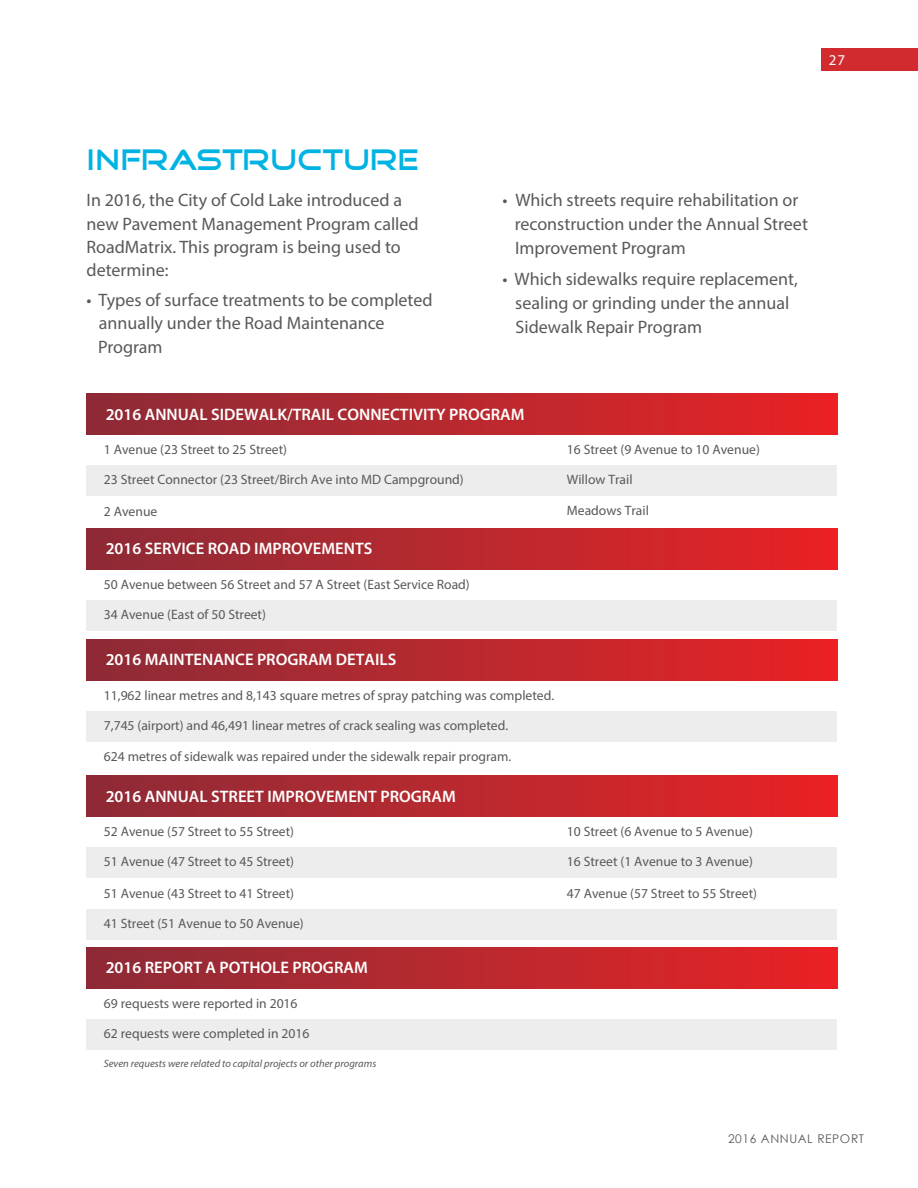
<style>
.page{position:relative;width:918px;height:1188px;background:#fff}
.page>*{position:absolute;margin:0;border:0;box-sizing:border-box;transform-origin:0 0}
.t1{font:30px "Good Times";color:#00b3e3}
.t2{font:18px/23.2px "Myriad Pro";color:#58595b}
.t3{font:600 16.65px "Myriad Pro";color:#fff}
.t4{font:15px "Myriad Pro";color:#fff}
.t5{font:13.65px/29.7px "Myriad Pro";color:#58595b}
.t6{font:12px "Century Gothic";letter-spacing:.05em;color:#58595b}
.t7{font:italic 10.65px "Myriad Pro";color:#58595b}
</style>
<div class="page">
<div style="left:821px;top:48px;width:97px;height:23px;background:#d12a2f"></div>
<div style="left:87px;top:466px;width:750px;height:30px;background:#ededee"></div>
<div style="left:87px;top:394px;width:750px;height:41px;background:linear-gradient(to right,#8b2c37,#e82325)"></div>
<div style="left:87px;top:711px;width:750px;height:30px;background:#ededee"></div>
<div style="left:87px;top:639px;width:750px;height:41px;background:linear-gradient(to right,#8b2c37,#e82325)"></div>
<div style="left:87px;top:848px;width:750px;height:30px;background:#ededee"></div>
<div style="left:87px;top:909px;width:750px;height:30px;background:#ededee"></div>
<div style="left:87px;top:776px;width:750px;height:41px;background:linear-gradient(to right,#8b2c37,#e82325)"></div>
<div style="left:87px;top:1019px;width:750px;height:31px;background:#ededee"></div>
<div style="left:87px;top:947px;width:750px;height:42px;background:linear-gradient(to right,#8b2c37,#e82325)"></div>
<div style="left:87px;top:600px;width:750px;height:30px;background:#ededee"></div>
<div style="left:87px;top:528px;width:750px;height:41px;background:linear-gradient(to right,#8b2c37,#e82325)"></div>
<p class="t4" style="left:829px;top:50px;width:18px">27</p>
<h1 class="t1" style="left:87px;top:145px;width:335px">INFRASTRUCTURE</h1>
<h2 class="t2" style="left:87px;top:188px;width:334px">In 2016, the City of Cold Lake introduced a new Pavement Management Program called RoadMatrix. This program is being used to determine:</h2>
<h2 class="t2" style="left:98px;top:288px;width:336px;text-indent:-12px">• Types of surface treatments to be completed annually under the Road Maintenance<br>Program</h2>
<h2 class="t2" style="left:515px;top:188px;width:295px;line-height:24px;text-indent:-12px">• Which streets require rehabilitation or reconstruction under the Annual Street<br>Improvement Program</h2>
<h2 class="t2" style="left:515px;top:267px;width:284px;line-height:24px;text-indent:-13px">• Which sidewalks require replacement, sealing or grinding under the annual<br>Sidewalk Repair Program</h2>
<p class="t3" style="left:106px;top:404px;width:420px">2016 ANNUAL SIDEWALK/TRAIL CONNECTIVITY PROGRAM</p>
<p class="t5" style="left:104px;top:435px;width:361px">1 Avenue (23 Street to 25 Street)<br>23 Street Connector (23 Street/Birch Ave into MD Campground)</p>
<p class="t5" style="left:104px;top:496px;width:55px">2 Avenue</p>
<p class="t3" style="left:106px;top:538px;width:268px">2016 SERVICE ROAD IMPROVEMENTS</p>
<p class="t5" style="left:104px;top:569px;width:367px">50 Avenue between 56 Street and 57 A Street (East Service Road)<br>34 Avenue (East of 50 Street)</p>
<p class="t5" style="left:567px;top:434px;width:194px">16 Street (9 Avenue to 10 Avenue)</p>
<p class="t5" style="left:567px;top:464px;width:67px">Willow Trail</p>
<p class="t5" style="left:567px;top:495px;width:83px">Meadows Trail</p>
<p class="t3" style="left:106px;top:649px;width:292px">2016 MAINTENANCE PROGRAM DETAILS</p>
<p class="t5" style="left:104px;top:680px;width:452px">11,962 linear metres and 8,143 square metres of spray patching was completed.<br>7,745 (airport) and 46,491 linear metres of crack sealing was completed.</p>
<p class="t5" style="left:104px;top:742px;width:409px">624 metres of sidewalk was repaired under the sidewalk repair program.</p>
<p class="t3" style="left:106px;top:785px;width:352px">2016 ANNUAL STREET IMPROVEMENT PROGRAM</p>
<p class="t5" style="left:104px;top:817px;width:192px">52 Avenue (57 Street to 55 Street)<br>51 Avenue (47 Street to 45 Street)</p>
<p class="t5" style="left:104px;top:878px;width:192px">51 Avenue (43 Street to 41 Street)</p>
<p class="t5" style="left:104px;top:908px;width:201px">41 Street (51 Avenue to 50 Avenue)</p>
<p class="t3" style="left:106px;top:957px;width:264px">2016 REPORT A POTHOLE PROGRAM</p>
<p class="t5" style="left:104px;top:988px;width:207px">69 requests were reported in 2016<br>62 requests were completed in 2016</p>
<p class="t7" style="left:104px;top:1057px;width:274px">Seven requests were related to capital projects or other programs</p>
<p class="t5" style="left:567px;top:817px;width:187px">10 Street (6 Avenue to 5 Avenue)<br>16 Street (1 Avenue to 3 Avenue)</p>
<p class="t5" style="left:567px;top:878px;width:192px">47 Avenue (57 Street to 55 Street)</p>
<p class="t6" style="left:728px;top:1130px;width:138px">2016 ANNUAL REPORT</p>
</div>
